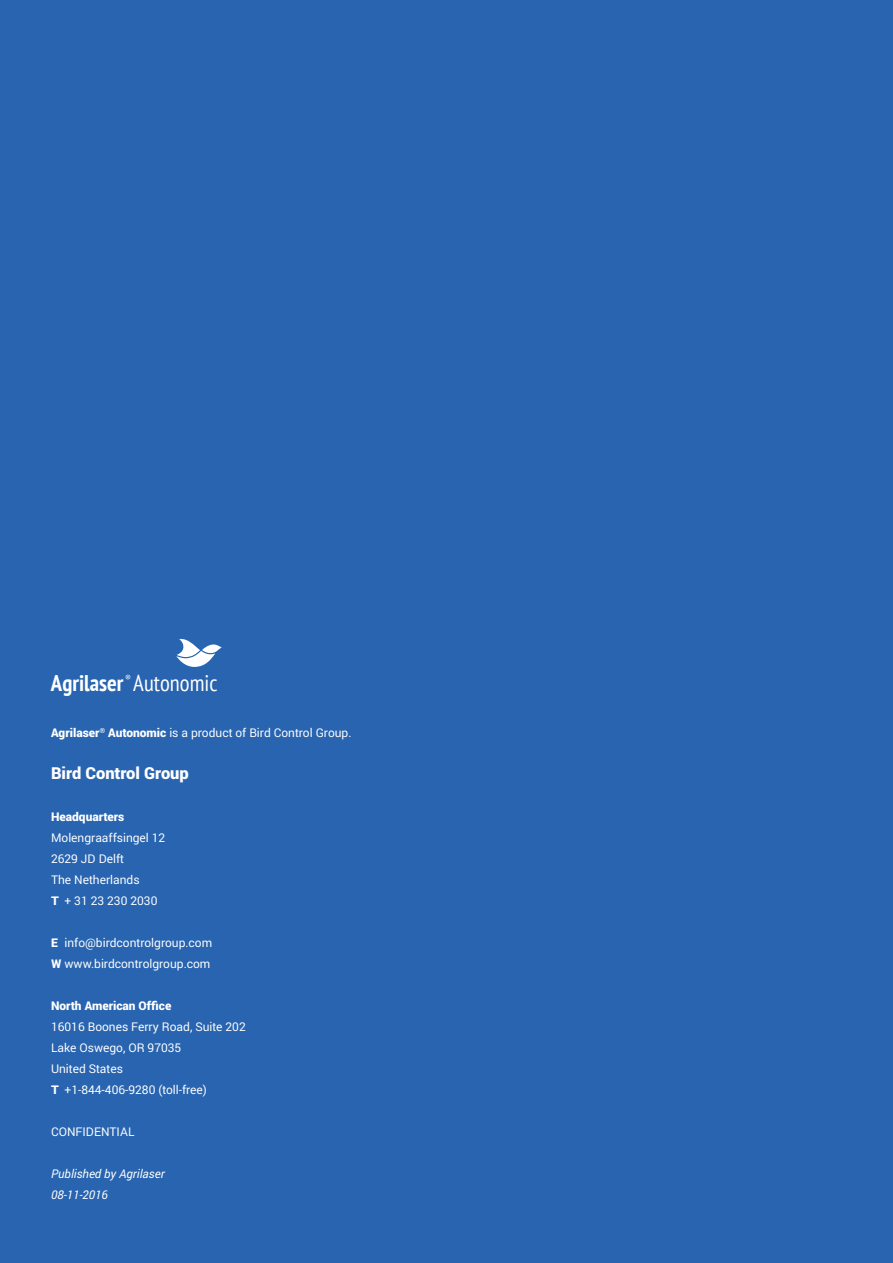
<style>
.page{position:relative;width:893px;height:1263px;background:#2864b0}
.page>*{position:absolute;margin:0;border:0;box-sizing:border-box;transform-origin:0 0}
.t1{font:700 condensed 22.65px "PT Sans";color:#fff}
.BCG_broodtekst_wit{font:900 16.5px "Roboto";color:#fff}
.BCG_broodtekst_wit-2{font:12px "Roboto";color:#fff}
.BCG_broodtekst_wit-3{font:900 12px "Roboto";color:#fff}
.BCG_broodtekst_wit-4{font:italic 12px "Roboto";color:#fff}
.t2{font:condensed 10.05px "PT Sans";color:#fff}
.s1{font-weight:400}
.s2{font-weight:900}
</style>
<div class="page">
<svg style="left:176px;top:639px;width:46px;height:28px"></svg>
<h1 class="t1" style="left:51px;top:668px;width:168px">Agrilaser <span class="s1">Autonomic</span></h1>
<p class="t2" style="left:125px;top:672px;width:7px">®</p>
<p class="BCG_broodtekst_wit-2" style="left:51px;top:724px;width:302px"><span class="s2">Agrilaser</span><sup>®</sup> <span class="s2">Autonomic</span> is a product of Bird Control Group.</p>
<p class="BCG_broodtekst_wit" style="left:51px;top:761px;width:139px">Bird Control Group</p>
<p class="BCG_broodtekst_wit-3" style="left:51px;top:808px;width:75px">Headquarters</p>
<p class="BCG_broodtekst_wit-2" style="left:51px;top:829px;width:116px">Molengraaffsingel 12</p>
<p class="BCG_broodtekst_wit-2" style="left:51px;top:850px;width:75px">2629 JD Delft</p>
<p class="BCG_broodtekst_wit-2" style="left:51px;top:871px;width:90px">The Netherlands</p>
<p class="BCG_broodtekst_wit-2" style="left:51px;top:892px;width:108px"><span class="s2">T</span> + 31 23 230 2030</p>
<p class="BCG_broodtekst_wit-2" style="left:51px;top:934px;width:163px"><span class="s2">E</span> info@birdcontrolgroup.com</p>
<p class="BCG_broodtekst_wit-2" style="left:51px;top:955px;width:161px"><span class="s2">W</span> www.birdcontrolgroup.com</p>
<p class="BCG_broodtekst_wit-3" style="left:51px;top:997px;width:122px">North American Office</p>
<p class="BCG_broodtekst_wit-2" style="left:51px;top:1018px;width:196px">16016 Boones Ferry Road, Suite 202</p>
<p class="BCG_broodtekst_wit-2" style="left:51px;top:1039px;width:132px">Lake Oswego, OR 97035</p>
<p class="BCG_broodtekst_wit-2" style="left:51px;top:1060px;width:73px">United States</p>
<p class="BCG_broodtekst_wit-2" style="left:51px;top:1081px;width:157px"><span class="s2">T</span> +1-844-406-9280 (toll-free)</p>
<p class="BCG_broodtekst_wit-2" style="left:51px;top:1123px;width:85px">CONFIDENTIAL</p>
<p class="BCG_broodtekst_wit-4" style="left:51px;top:1167px;width:115px">Published by Agrilaser</p>
<p class="BCG_broodtekst_wit-4" style="left:51px;top:1188px;width:58px">08-11-2016</p>
</div>
